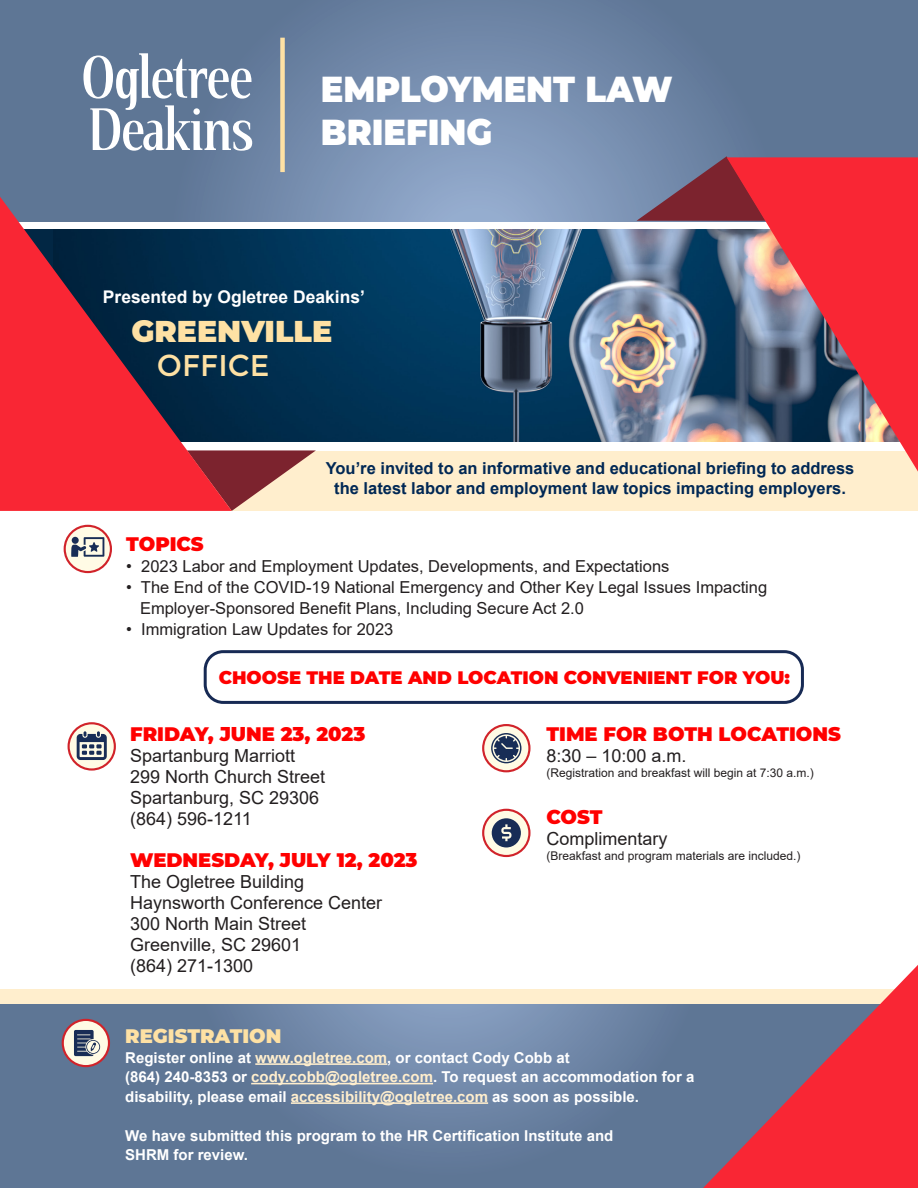
<style>
.page{position:relative;width:918px;height:1188px;background:#fff}
.page>*{position:absolute;margin:0;border:0;box-sizing:border-box;transform-origin:0 0}
.t1{font:900 36px/43.2px "Montserrat";color:#fff;scale:.93 1}
.t2{font:900 30px/34.5px "Montserrat";color:#fee1a4}
.t3{font:900 19.5px "Montserrat";color:#f00}
.t4{font:900 19.5px "Montserrat";color:#fee1a4}
.t5{font:18px "Arial";color:#231f20}
.t6{font:900 18px "Montserrat";color:#f00}
.t7{font:700 17.4px "Arial";color:#fff}
.t8{font:16.5px "Arial";color:#231f20}
.t9{font:700 16.5px/19.5px "Arial";color:#002855;text-align:center}
.t10{font:700 15px/19.5px "Arial";color:#fff}
.t11{font:12px "Arial";color:#231f20}
.s1{font-weight:400}
.s2{color:#ffeecd}
</style>
<div class="page">
<div style="left:0;top:451px;width:918px;height:59px;background:#ffeecd"></div>
<svg style="left:232px;top:450px;width:84px;height:61px"></svg>
<svg style="left:0;top:0;width:918px;height:221px;background:#6c83a4"></svg>
<svg style="left:637px;top:156px;width:129px;height:65px;background:#77566c"></svg>
<img style="left:232px;top:230px;width:495px;height:212px">
<svg style="left:0;top:197px;width:232px;height:314px;background:#8d3247"></svg>
<svg style="left:727px;top:157px;width:191px;height:315px;background:#c05863"></svg>
<svg style="left:83px;top:53px;width:169px;height:98px"></svg>
<div style="left:193px;top:108px;width:7px;height:7px;background:#fff;border-radius:50%"></div>
<div style="left:280px;top:38px;width:5px;height:134px;background:#fee1a4"></div>
<div style="left:0;top:989px;width:918px;height:26px;background:#ffeecd"></div>
<svg style="left:0;top:1004px;width:703px;height:184px;background:#657c9c"></svg>
<svg style="left:703px;top:965px;width:215px;height:223px"></svg>
<svg style="left:63px;top:1020px;width:46px;height:46px"></svg>
<div style="left:62px;top:1019px;width:48px;height:48px;border:2px solid #d1232a;border-radius:50%"></div>
<svg style="left:74px;top:1030px;width:26px;height:26px"></svg>
<hr style="left:255px;top:1063px;width:132px;height:2px;background:#ffeecd">
<hr style="left:251px;top:1083px;width:182px;height:1px;background:#ffeecd">
<hr style="left:291px;top:1102px;width:197px;height:2px;background:#ffeecd">
<svg style="left:69px;top:723px;width:46px;height:47px"></svg>
<div style="left:68px;top:722px;width:48px;height:49px;border:2px solid #d1232a;border-radius:50%"></div>
<svg style="left:77px;top:731px;width:30px;height:29px"></svg>
<svg style="left:483px;top:810px;width:46px;height:46px"></svg>
<div style="left:482px;top:809px;width:49px;height:48px;border:2px solid #d1232a;border-radius:50%"></div>
<svg style="left:492px;top:818px;width:29px;height:29px"></svg>
<svg style="left:483px;top:725px;width:46px;height:46px"></svg>
<div style="left:482px;top:724px;width:49px;height:48px;border:2px solid #d1232a;border-radius:50%"></div>
<svg style="left:491px;top:733px;width:30px;height:30px"></svg>
<svg style="left:65px;top:526px;width:46px;height:46px"></svg>
<div style="left:64px;top:525px;width:48px;height:48px;border:2px solid #d1232a;border-radius:50%"></div>
<svg style="left:71px;top:537px;width:33px;height:20px"></svg>
<div style="left:204px;top:650px;width:600px;height:54px;border:3px solid #172a54;border-radius:18px"></div>
<p class="t1" style="left:321px;top:66px;width:380px">EMPLOYMENT LAW<br>BRIEFING</p>
<p class="t7" style="left:103px;top:285px;width:264px">Presented by Ogletree Deakins’</p>
<p class="t2" style="left:157px;top:312px;width:177px;text-indent:-26px">GREENVILLE<br><span class="s1">OFFICE</span></p>
<p class="t9" style="left:326px;top:459px;width:530px">You’re invited to an informative and educational briefing to address the latest labor and employment law topics impacting employers.</p>
<p class="t3" style="left:126px;top:530px;width:79px">TOPICS</p>
<p class="t8" style="left:126px;top:555px;width:545px">• 2023 Labor and Employment Updates, Developments, and Expectations</p>
<p class="t8" style="left:126px;top:576px;width:643px">• The End of the COVID-19 National Emergency and Other Key Legal Issues Impacting</p>
<p class="t8" style="left:140px;top:597px;width:445px">Employer-Sponsored Benefit Plans, Including Secure Act 2.0</p>
<p class="t8" style="left:126px;top:618px;width:269px">• Immigration Law Updates for 2023</p>
<p class="t6" style="left:219px;top:664px;width:573px">CHOOSE THE DATE AND LOCATION CONVENIENT FOR YOU:</p>
<p class="t3" style="left:130px;top:720px;width:237px">FRIDAY, JUNE 23, 2023</p>
<p class="t5" style="left:130px;top:743px;width:167px">Spartanburg Marriott</p>
<p class="t5" style="left:130px;top:764px;width:197px">299 North Church Street</p>
<p class="t5" style="left:130px;top:785px;width:191px">Spartanburg, SC 29306</p>
<p class="t5" style="left:130px;top:806px;width:123px">(864) 596-1211</p>
<p class="t3" style="left:130px;top:846px;width:289px">WEDNESDAY, JULY 12, 2023</p>
<p class="t5" style="left:130px;top:869px;width:176px">The Ogletree Building</p>
<p class="t5" style="left:130px;top:890px;width:254px">Haynsworth Conference Center</p>
<p class="t5" style="left:130px;top:911px;width:178px">300 North Main Street</p>
<p class="t5" style="left:130px;top:932px;width:173px">Greenville, SC 29601</p>
<p class="t5" style="left:130px;top:953px;width:125px">(864) 271-1300</p>
<p class="t3" style="left:546px;top:720px;width:296px">TIME FOR BOTH LOCATIONS</p>
<p class="t5" style="left:546px;top:743px;width:142px">8:30 – 10:00 a.m.</p>
<p class="t11" style="left:546px;top:765px;width:269px">(Registration and breakfast will begin at 7:30 a.m.)</p>
<p class="t3" style="left:546px;top:802px;width:58px">COST</p>
<p class="t5" style="left:546px;top:826px;width:123px">Complimentary</p>
<p class="t11" style="left:546px;top:847px;width:256px">(Breakfast and program materials are included.)</p>
<p class="t4" style="left:125px;top:1021px;width:158px">REGISTRATION</p>
<p class="t10" style="left:125px;top:1048px;width:446px">Register online at <span class="s2">www.ogletree.com</span>, or contact Cody Cobb at</p>
<p class="t10" style="left:125px;top:1067px;width:571px">(864) 240-8353 or <span class="s2">cody.cobb@ogletree.com</span>. To request an accommodation for a disability, please email <span class="s2">accessibility@ogletree.com</span> as soon as possible.</p>
<p class="t10" style="left:125px;top:1126px;width:490px">We have submitted this program to the HR Certification Institute and</p>
<p class="t10" style="left:125px;top:1145px;width:124px">SHRM for review.</p>
</div>
